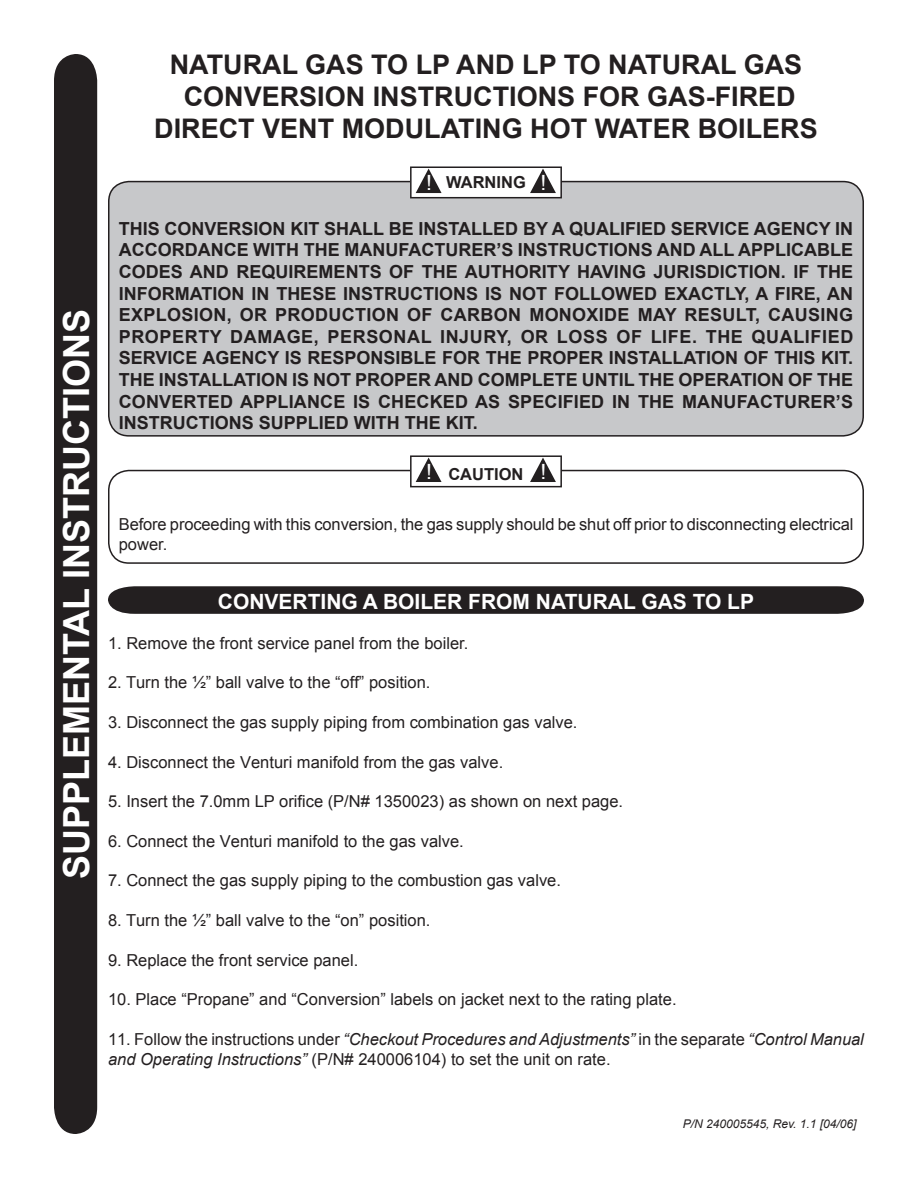
<style>
.page{position:relative;width:918px;height:1188px;background:#fff}
.page>*{position:absolute;margin:0;border:0;box-sizing:border-box;transform-origin:0 0}
.t1{font:700 36px "Arial";color:#fff}
.t2{font:700 27px/32.4px "Arial";color:#231f20;text-align:center}
.t3{font:700 21px "Arial";color:#fff}
.t4{font:21px "Arial";color:#fff}
.t5{font:700 18px/21.6px "Arial";color:#231f20;text-align:justify}
.t6{font:16.5px/19.8px "Arial";color:#231f20}
.t7{font:700 16.5px "Arial";color:#231f20}
.t8{font:italic 12px "Arial";color:#231f20}
.s1{font-weight:400;font-size:21px;color:#fff}
.s2{font-style:italic}
</style>
<div class="page">
<svg style="left:108px;top:586px;width:756px;height:28px;background:#292526"></svg>
<svg style="left:108px;top:469px;width:756px;height:94px"></svg>
<div style="left:411px;top:456px;width:150px;height:31px;background:#fff"></div>
<div style="left:410px;top:455px;width:152px;height:32px;border:2px solid #231f20"></div>
<svg style="left:413px;top:457px;width:31px;height:25px"></svg>
<svg style="left:528px;top:457px;width:30px;height:25px"></svg>
<div style="left:54px;top:54px;width:43px;height:1080px;background:#231f20"></div>
<div style="left:108px;top:180px;width:756px;height:256px;background:#c7c8ca"></div>
<div style="left:411px;top:167px;width:150px;height:31px;background:#fff"></div>
<div style="left:410px;top:166px;width:152px;height:32px;border:2px solid #231f20"></div>
<svg style="left:413px;top:168px;width:31px;height:26px"></svg>
<svg style="left:528px;top:168px;width:30px;height:26px"></svg>
<h1 class="t1" style="left:53px;top:879px;width:572px;rotate:-90deg">SUPPLEMENTAL INSTRUCTIONS</h1>
<h2 class="t2" style="left:154px;top:49px;width:665px">NATURAL GAS TO LP AND LP TO NATURAL GAS<br>CONVERSION INSTRUCTIONS FOR GAS-FIRED<br>DIRECT VENT MODULATING HOT WATER BOILERS</h2>
<p class="t7" style="left:426px;top:171px;width:122px"><span class="s1">!</span> WARNING <span class="s1">!</span></p>
<p class="t5" style="left:119px;top:218px;width:736px">THIS CONVERSION KIT SHALL BE INSTALLED BY A QUALIFIED SERVICE AGENCY IN ACCORDANCE WITH THE MANUFACTURER’S INSTRUCTIONS AND ALL APPLICABLE CODES AND REQUIREMENTS OF THE AUTHORITY HAVING JURISDICTION. IF THE INFORMATION IN THESE INSTRUCTIONS IS NOT FOLLOWED EXACTLY, A FIRE, AN EXPLOSION, OR PRODUCTION OF CARBON MONOXIDE MAY RESULT, CAUSING PROPERTY DAMAGE, PERSONAL INJURY, OR LOSS OF LIFE. THE QUALIFIED SERVICE AGENCY IS RESPONSIBLE FOR THE PROPER INSTALLATION OF THIS KIT.<br>THE INSTALLATION IS NOT PROPER AND COMPLETE UNTIL THE OPERATION OF THE CONVERTED APPLIANCE IS CHECKED AS SPECIFIED IN THE MANUFACTURER’S INSTRUCTIONS SUPPLIED WITH THE KIT.</p>
<p class="t7" style="left:448px;top:463px;width:77px">CAUTION</p>
<p class="t6" style="left:119px;top:514px;width:736px">Before proceeding with this conversion, the gas supply should be shut off prior to disconnecting electrical power.</p>
<p class="t4" style="left:426px;top:458px;width:7px">!</p>
<p class="t4" style="left:540px;top:458px;width:7px">!</p>
<p class="t3" style="left:218px;top:588px;width:538px">CONVERTING A BOILER FROM NATURAL GAS TO LP</p>
<p class="t6" style="left:108px;top:633px;width:362px">1. Remove the front service panel from the boiler.</p>
<p class="t6" style="left:108px;top:673px;width:324px">2. Turn the ½” ball valve to the “off” position.</p>
<p class="t6" style="left:108px;top:713px;width:471px">3. Disconnect the gas supply piping from combination gas valve.</p>
<p class="t6" style="left:108px;top:752px;width:397px">4. Disconnect the Venturi manifold from the gas valve.</p>
<p class="t6" style="left:108px;top:792px;width:517px">5. Insert the 7.0mm LP orifice (P/N# 1350023) as shown on next page.</p>
<p class="t6" style="left:108px;top:831px;width:357px">6. Connect the Venturi manifold to the gas valve.</p>
<p class="t6" style="left:108px;top:871px;width:455px">7. Connect the gas supply piping to the combustion gas valve.</p>
<p class="t6" style="left:108px;top:911px;width:324px">8. Turn the ½” ball valve to the “on” position.</p>
<p class="t6" style="left:108px;top:950px;width:252px">9. Replace the front service panel.</p>
<p class="t6" style="left:108px;top:990px;width:570px">10. Place “Propane” and “Conversion” labels on jacket next to the rating plate.</p>
<p class="t6" style="left:108px;top:1029px;width:757px">11. Follow the instructions under <span class="s2">“Checkout Procedures and Adjustments”</span> in the separate <span class="s2">“Control Manual and Operating Instructions”</span> (P/N# 240006104) to set the unit on rate.</p>
<p class="t8" style="left:683px;top:1116px;width:175px">P/N 240005545, Rev. 1.1 [04/06]</p>
</div>
